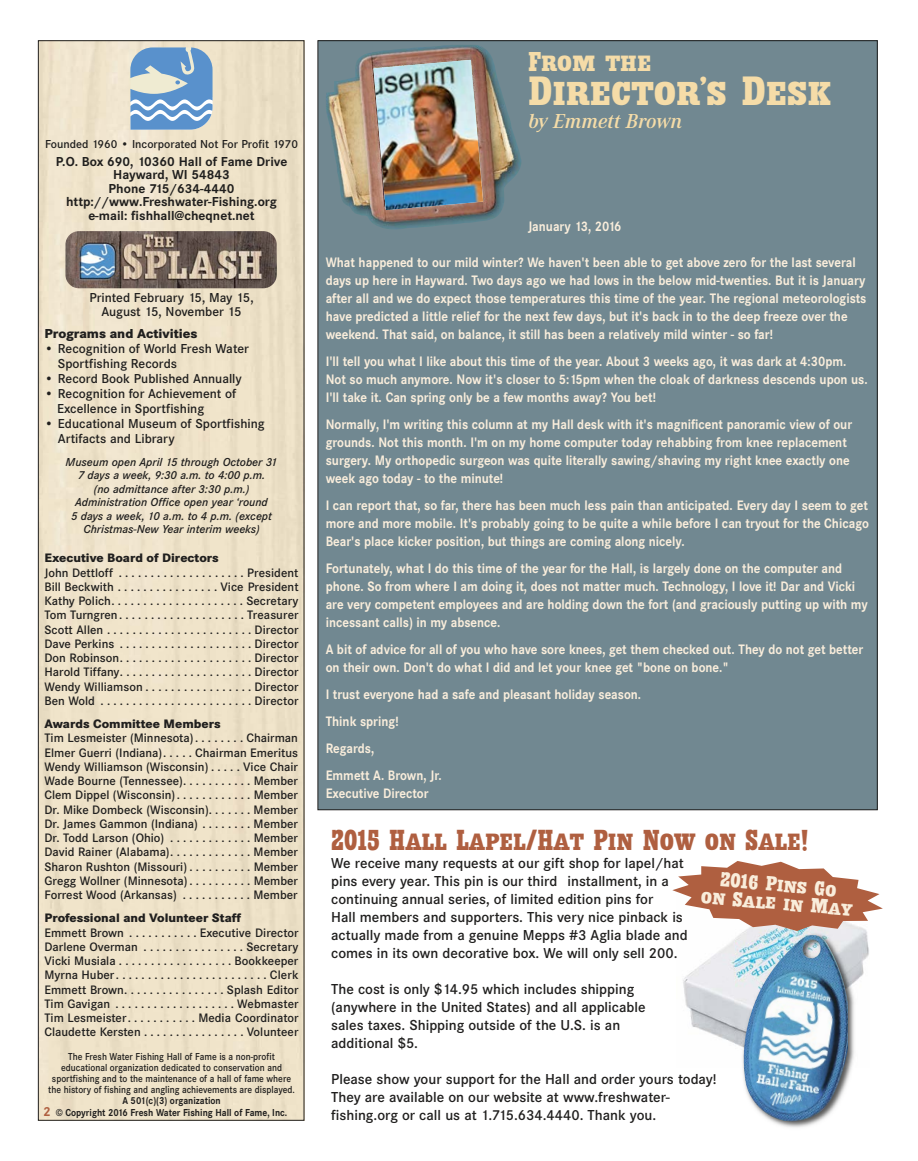
<style>
.page{position:relative;width:918px;height:1161px;background:#fff}
.page>*{position:absolute;margin:0;border:0;box-sizing:border-box;transform-origin:0 0}
.t1{font:condensed 36px "AI Wood Antique";color:#f5dca8}
.t2{font:condensed 25.5px "AI Wood Antique";color:#af5f40;scale:.9 1}
.t3{font:condensed 24px "AI Wood Antique";color:#f5dca8}
.t4{font:italic 600 21px "Corporate A";color:#f5dca8}
.t5{font:condensed 18px/18px "AI Wood Antique";color:#f9eddb;text-align:center}
.t6{font:600 15px/18px "Corporate S";color:#201f1e}
.t7{font:700 14.25px/18px "Corporate S";color:#f9eddb;scale:.9 1}
.t8{font:600 13.5px/15px "Corporate S";color:#201f1e}
.t9{font:700 13.5px/13.5px "Corporate S";color:#201f1e;text-align:center}
.t10{font:800 13.5px "Corporate S";color:#201f1e}
.t11{font:600 12.75px/14.2px "Corporate S";color:#201f1e;text-align:justify}
.t12{font:800 12.75px "Corporate S";color:#201f1e}
.t13{font:italic 600 12px/13.5px "Corporate S";color:#201f1e;text-align:center}
.t14{font:600 12px "Corporate S";color:#201f1e}
.t15{font:600 10.5px/11.2px "Corporate S";color:#201f1e;text-align:center;scale:.9 1}
.t16{font:700 10.5px/11.2px "Corporate S";color:#201f1e;scale:.9 1}
.s1{font-size:13.5px;color:#af5f40}
</style>
<div class="page">
<img style="left:683px;top:931px;width:186px;height:113px">
<div style="left:318px;top:41px;width:559px;height:769px;background:#718891"></div>
<img style="left:65px;top:231px;width:212px;height:57px;border-radius:14px">
<svg style="left:130px;top:47px;width:83px;height:83px;background:#89aed1"></svg>
<img style="left:326px;top:45px;width:195px;height:184px">
<img style="left:373px;top:60px;width:110px;height:150px">
<img style="left:736px;top:931px;width:123px;height:197px">
<img style="left:830px;top:949px;width:13px;height:31px">
<svg style="left:672px;top:861px;width:211px;height:70px"></svg>
<p class="t14" style="left:45px;top:139px;width:255px">Founded 1960 • Incorporated Not For Profit 1970</p>
<p class="t9" style="left:56px;top:156px;width:233px">P.O. Box 690, 10360 Hall of Fame Drive<br>Hayward, WI 54843<br>Phone 715/634-4440 http://www.Freshwater-Fishing.org e-mail: fishhall@cheqnet.net</p>
<p class="t8" style="left:89px;top:292px;width:166px;line-height:13.5px;text-align:center">Printed February 15, May 15,<br>August 15, November 15</p>
<p class="t10" style="left:44px;top:329px;width:155px">Programs and Activities</p>
<p class="t8" style="left:58px;top:342px;width:192px;text-indent:-14px">• Recognition of World Fresh Water<br>Sportfishing Records</p>
<p class="t8" style="left:44px;top:372px;width:199px">• Record Book Published Annually</p>
<p class="t8" style="left:57px;top:387px;width:181px;text-indent:-13px">• Recognition for Achievement of<br>Excellence in Sportfishing</p>
<p class="t8" style="left:58px;top:417px;width:208px;text-indent:-14px">• Educational Museum of Sportfishing<br>Artifacts and Library</p>
<p class="t13" style="left:66px;top:456px;width:213px">Museum open April 15 through October 31<br>7 days a week, 9:30 a.m. to 4:00 p.m.<br>(no admittance after 3:30 p.m.)<br>Administration Office open year ‘round<br>5 days a week, 10 a.m. to 4 p.m. (except Christmas-New Year interim weeks)</p>
<p class="t12" style="left:44px;top:554px;width:176px">Executive Board of Directors</p>
<p class="t11" style="left:44px;top:566px;width:256px">John Dettloff . . . . . . . . . . . . . . . . . . . . President Bill Beckwith . . . . . . . . . . . . . . . . Vice President Kathy Polich. . . . . . . . . . . . . . . . . . . . . Secretary Tom Turngren. . . . . . . . . . . . . . . . . . . . Treasurer Scott Allen . . . . . . . . . . . . . . . . . . . . . . . Director Dave Perkins . . . . . . . . . . . . . . . . . . . . . Director Don Robinson. . . . . . . . . . . . . . . . . . . . . Director Harold Tiffany. . . . . . . . . . . . . . . . . . . . . Director Wendy Williamson . . . . . . . . . . . . . . . . . Director Ben Wold . . . . . . . . . . . . . . . . . . . . . . . . Director</p>
<p class="t12" style="left:44px;top:720px;width:178px">Awards Committee Members</p>
<p class="t11" style="left:44px;top:732px;width:255px">Tim Lesmeister (Minnesota). . . . . . . . Chairman Elmer Guerri (Indiana). . . . . Chairman Emeritus Wendy Williamson (Wisconsin) . . . . . Vice Chair Wade Bourne (Tennessee). . . . . . . . . . . Member Clem Dippel (Wisconsin). . . . . . . . . . . . Member Dr. Mike Dombeck (Wisconsin). . . . . . . Member Dr. James Gammon (Indiana) . . . . . . . . Member Dr. Todd Larson (Ohio) . . . . . . . . . . . . . Member David Rainer (Alabama). . . . . . . . . . . . . Member Sharon Rushton (Missouri) . . . . . . . . . . Member Gregg Wollner (Minnesota) . . . . . . . . . . Member Forrest Wood (Arkansas) . . . . . . . . . . . Member</p>
<p class="t12" style="left:44px;top:914px;width:198px">Professional and Volunteer Staff</p>
<p class="t11" style="left:44px;top:926px;width:256px">Emmett Brown . . . . . . . . . . . Executive Director Darlene Overman . . . . . . . . . . . . . . . . Secretary Vicki Musiala . . . . . . . . . . . . . . . . . . Bookkeeper Myrna Huber. . . . . . . . . . . . . . . . . . . . . . . . Clerk Emmett Brown. . . . . . . . . . . . . . . . Splash Editor Tim Gavigan . . . . . . . . . . . . . . . . . . . Webmaster Tim Lesmeister. . . . . . . . . . . Media Coordinator Claudette Kersten . . . . . . . . . . . . . . . . Volunteer</p>
<p class="t15" style="left:48px;top:1051px;width:276px">The Fresh Water Fishing Hall of Fame is a non-profit educational organization dedicated to conservation and sportfishing and to the maintenance of a hall of fame where the history of fishing and angling achievements are displayed.</p>
<p class="t16" style="left:43px;top:1096px;width:273px;text-indent:79px">A 501(c)(3) organization<br><span class="s1">2</span> © Copyright 2016 Fresh Water Fishing Hall of Fame, Inc.</p>
<h3 class="t3" style="left:528px;top:49px;width:125px">From the</h3>
<h1 class="t1" style="left:528px;top:72px;width:304px">Director’s Desk</h1>
<h3 class="t4" style="left:528px;top:113px;width:156px">by Emmett Brown</h3>
<p class="t7" style="left:528px;top:219px;width:106px">January 13, 2016</p>
<p class="t7" style="left:326px;top:255px;width:602px">What happened to our mild winter? We haven't been able to get above zero for the last several days up here in Hayward. Two days ago we had lows in the below mid-twenties. But it is January after all and we do expect those temperatures this time of the year. The regional meteorologists have predicted a little relief for the next few days, but it's back in to the deep freeze over the weekend. That said, on balance, it still has been a relatively mild winter - so far!</p>
<p class="t7" style="left:326px;top:354px;width:604px">I'll tell you what I like about this time of the year. About 3 weeks ago, it was dark at 4:30pm.<br>Not so much anymore. Now it's closer to 5:15pm when the cloak of darkness descends upon us.<br>I'll take it. Can spring only be a few months away? You bet!</p>
<p class="t7" style="left:326px;top:417px;width:587px">Normally, I'm writing this column at my Hall desk with it's magnificent panoramic view of our grounds. Not this month. I'm on my home computer today rehabbing from knee replacement surgery. My orthopedic surgeon was quite literally sawing/shaving my right knee exactly one week ago today - to the minute!</p>
<p class="t7" style="left:326px;top:498px;width:605px;text-align:justify">I can report that, so far, there has been much less pain than anticipated. Every day I seem to get more and more mobile. It's probably going to be quite a while before I can tryout for the Chicago Bear's place kicker position, but things are coming along nicely.</p>
<p class="t7" style="left:326px;top:561px;width:604px">Fortunately, what I do this time of the year for the Hall, is largely done on the computer and phone. So from where I am doing it, does not matter much. Technology, I love it! Dar and Vicki are very competent employees and are holding down the fort (and graciously putting up with my incessant calls) in my absence.</p>
<p class="t7" style="left:326px;top:642px;width:599px">A bit of advice for all of you who have sore knees, get them checked out. They do not get better on their own. Don't do what I did and let your knee get "bone on bone."</p>
<p class="t7" style="left:326px;top:683px;width:352px;line-height:27px">I trust everyone had a safe and pleasant holiday season.<br>Think spring!<br>Regards,<br>Emmett A. Brown, Jr.</p>
<p class="t7" style="left:326px;top:786px;width:116px">Executive Director</p>
<h2 class="t2" style="left:331px;top:826px;width:532px">2015 Hall Lapel/Hat Pin Now on Sale!</h2>
<p class="t6" style="left:331px;top:855px;width:358px">We receive many requests at our gift shop for lapel/hat pins every year. This pin is our third installment, in a continuing annual series, of limited edition pins for<br>Hall members and supporters. This very nice pinback is actually made from a genuine Mepps #3 Aglia blade and comes in its own decorative box. We will only sell 200.</p>
<p class="t6" style="left:331px;top:981px;width:316px">The cost is only $14.95 which includes shipping (anywhere in the United States) and all applicable sales taxes. Shipping outside of the U.S. is an additional $5.</p>
<p class="t6" style="left:331px;top:1071px;width:387px">Please show your support for the Hall and order yours today!<br>They are available on our website at www.freshwater&shy;fishing.org or call us at 1.715.634.4440. Thank you.</p>
<p class="t5" style="left:703px;top:870px;width:154px;rotate:5deg">2016 Pins Go<br>on Sale in May</p>
</div>
